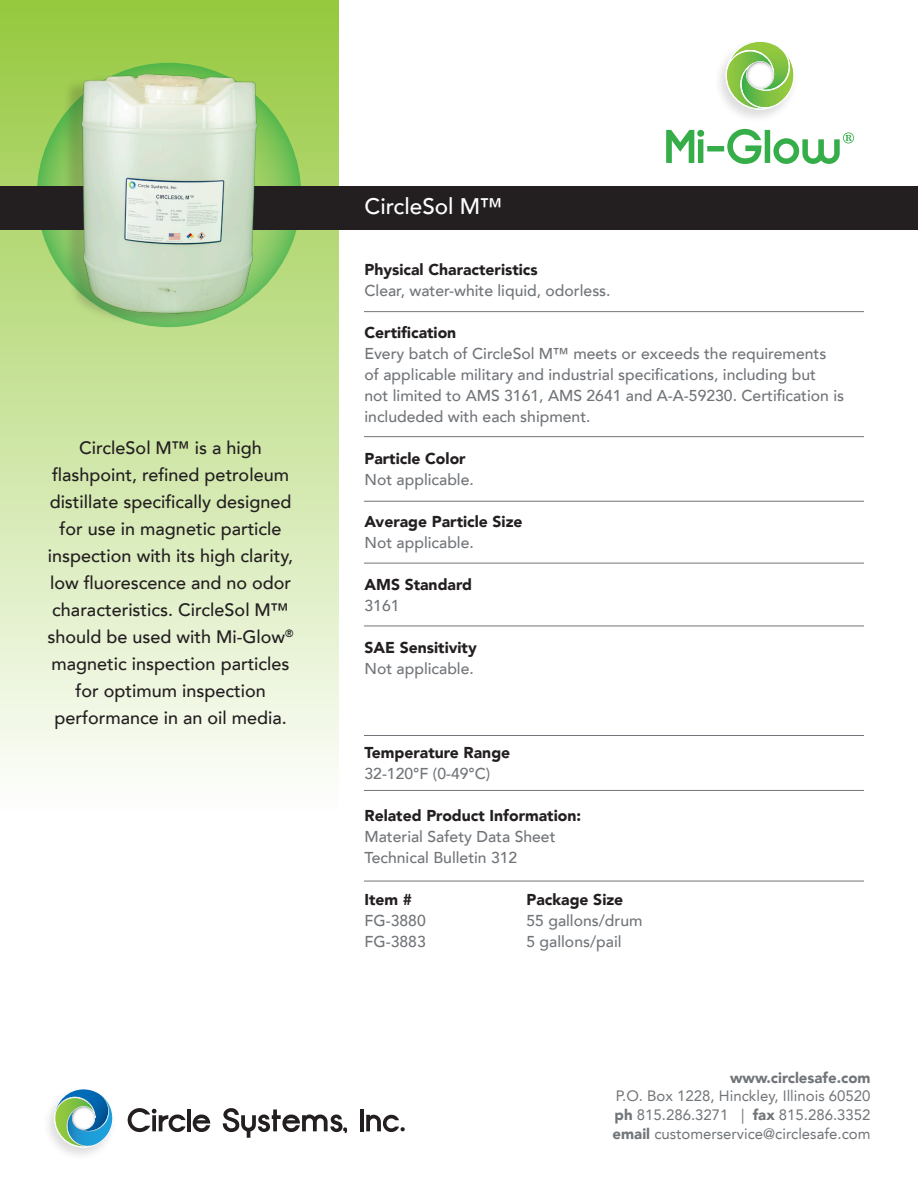
<style>
.page{position:relative;width:918px;height:1188px;background:#fff}
.page>*{position:absolute;margin:0;border:0;box-sizing:border-box;transform-origin:0 0}
.t1{font:500 22.5px "Avenir LT";color:#fff}
.t2{font:500 18px/27px "Avenir LT";color:#231f20;text-align:center}
.t3{font:500 15.75px/21px "Avenir LT";color:#717579}
.t4{font:900 15.75px "Avenir LT Std";color:#231f20}
.t5{font:15px "Avenir LT";color:#717579}
.t6{font:900 15px "Avenir LT Std";color:#717579}
.s1{font-family:"Avenir LT Std";font-weight:900}
</style>
<div class="page">
<div style="left:0;top:0;width:338px;height:810px;background:linear-gradient(to bottom,#95c83d,#fefefd)"></div>
<svg style="left:37px;top:63px;width:264px;height:264px;background:#72bf58"></svg>
<div style="left:0;top:186px;width:918px;height:43px;background:#231f20"></div>
<div style="left:60px;top:72px;width:190px;height:254px;background:#231f20;opacity:.2"></div>
<img style="left:82px;top:71px;width:177px;height:247px">
<svg style="left:128px;top:1108px;width:58px;height:24px"></svg>
<hr style="left:187px;top:1109px;width:4px;height:22px;background:#231f20">
<svg style="left:193px;top:1115px;width:17px;height:17px"></svg>
<svg style="left:223px;top:1108px;width:124px;height:30px"></svg>
<hr style="left:360px;top:1109px;width:4px;height:22px;background:#231f20">
<svg style="left:366px;top:1115px;width:39px;height:17px"></svg>
<div style="left:42px;top:1086px;width:75px;height:75px;background:#231f20;opacity:.15"></div>
<svg style="left:55px;top:1089px;width:57px;height:59px"></svg>
<hr style="left:364px;top:311px;width:500px;height:1px;background:#717579">
<hr style="left:364px;top:436px;width:500px;height:1px;background:#717579">
<hr style="left:364px;top:501px;width:500px;height:1px;background:#717579">
<hr style="left:364px;top:563px;width:500px;height:1px;background:#717579">
<hr style="left:364px;top:626px;width:500px;height:1px;background:#717579">
<hr style="left:364px;top:735px;width:500px;height:1px;background:#717579">
<hr style="left:364px;top:790px;width:500px;height:1px;background:#717579">
<hr style="left:364px;top:881px;width:500px;height:1px;background:#717579">
<div style="left:714px;top:38px;width:85px;height:85px;background:#231f20;opacity:.15"></div>
<svg style="left:725px;top:41px;width:69px;height:70px"></svg>
<svg style="left:666px;top:129px;width:188px;height:35px"></svg>
<p class="t2" style="left:48px;top:435px;width:248px">CircleSol M™ is a high flashpoint, refined petroleum distillate specifically designed for use in magnetic particle inspection with its high clarity, low fluorescence and no odor characteristics. CircleSol M™ should be used with Mi-Glow<sup>® </sup>magnetic inspection particles for optimum inspection performance in an oil media.</p>
<p class="t1" style="left:364px;top:193px;width:140px">CircleSol M™</p>
<p class="t4" style="left:364px;top:260px;width:175px">Physical Characteristics</p>
<p class="t3" style="left:364px;top:281px;width:248px">Clear, water-white liquid, odorless.</p>
<p class="t4" style="left:364px;top:323px;width:93px">Certification</p>
<p class="t3" style="left:364px;top:344px;width:481px">Every batch of CircleSol M™ meets or exceeds the requirements of applicable military and industrial specifications, including but<br>not limited to AMS 3161, AMS 2641 and A-A-59230. Certification is includeded with each shipment.</p>
<p class="t4" style="left:364px;top:449px;width:103px">Particle Color</p>
<p class="t3" style="left:364px;top:470px;width:111px">Not applicable.</p>
<p class="t4" style="left:364px;top:512px;width:160px">Average Particle Size</p>
<p class="t3" style="left:364px;top:533px;width:111px">Not applicable.</p>
<p class="t4" style="left:364px;top:575px;width:109px">AMS Standard</p>
<p class="t3" style="left:364px;top:596px;width:37px">3161</p>
<p class="t4" style="left:364px;top:638px;width:114px">SAE Sensitivity</p>
<p class="t3" style="left:364px;top:659px;width:111px">Not applicable.</p>
<p class="t4" style="left:364px;top:743px;width:147px">Temperature Range</p>
<p class="t3" style="left:364px;top:764px;width:127px">32-120°F (0-49°C)</p>
<p class="t4" style="left:364px;top:806px;width:218px">Related Product Information:</p>
<p class="t3" style="left:364px;top:827px;width:193px">Material Safety Data Sheet</p>
<p class="t3" style="left:364px;top:848px;width:154px">Technical Bulletin 312</p>
<p class="t4" style="left:364px;top:890px;width:49px">Item #</p>
<p class="t4" style="left:527px;top:890px;width:98px">Package Size</p>
<p class="t3" style="left:364px;top:911px;width:63px">FG-3880</p>
<p class="t3" style="left:527px;top:911px;width:118px">55 gallons/drum</p>
<p class="t3" style="left:364px;top:932px;width:63px">FG-3883</p>
<p class="t3" style="left:527px;top:932px;width:97px">5 gallons/pail</p>
<p class="t6" style="left:730px;top:1068px;width:142px">www.circlesafe.com</p>
<p class="t5" style="left:616px;top:1088px;width:256px">P.O. Box 1228, Hinckley, Illinois 60520</p>
<p class="t5" style="left:615px;top:1106px;width:258px"><span class="s1">ph</span> 815.286.3271 | <span class="s1">fax</span> 815.286.3352</p>
<p class="t5" style="left:613px;top:1125px;width:259px"><span class="s1">email</span> customerservice@circlesafe.com</p>
</div>
